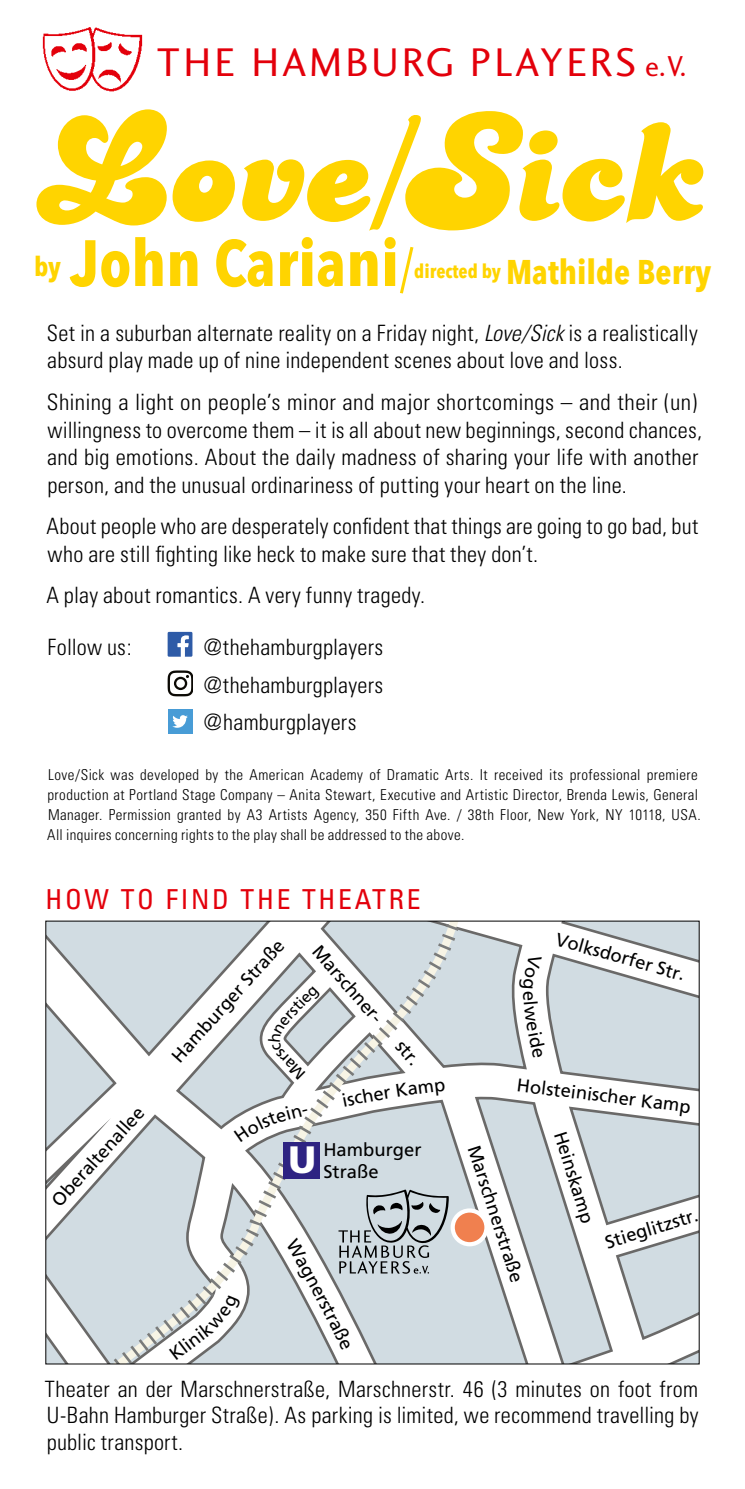
<style>
.page{position:relative;width:745px;height:1489px;background:#fff}
.page>*{position:absolute;margin:0;border:0;box-sizing:border-box;transform-origin:0 0}
.t1{font:700 64.5px "Avenir Next Condensed";color:#ffd400}
.t2{font:41.5px "Charlotte Sans Book Plain";letter-spacing:.075em;color:#e3000b}
.t3{font:700 34px "Avenir Next Condensed";color:#ffd400}
.t4{font:condensed 27.5px "Univers";letter-spacing:.1em;color:#e3000b}
.t5{font:700 26.75px "Avenir Next Condensed";color:#ffd400}
.t6{font:300 condensed 22.5px/27.5px "Univers";letter-spacing:.01em;color:#000}
.t7{font:18.5px "Frutiger";color:#000}
.t8{font:18.25px/21.8px "Frutiger";color:#000}
.t9{font:15.75px "Frutiger";color:#000}
.t10{font:300 condensed 15px/20px "Univers";letter-spacing:.03em;color:#000}
.s1{font-size:29.75px}
.s2{font-style:italic}
.s3{font-size:18.5px}
</style>
<div class="page">
<svg style="left:45px;top:920px;width:654px;height:444px"></svg>
<img style="left:42px;top:27px;width:101px;height:65px">
<svg style="left:167px;top:632px;width:25px;height:24px"></svg>
<svg style="left:167px;top:670px;width:25px;height:26px"></svg>
<div style="left:167px;top:709px;width:25px;height:24px;background:#489cd6"></div>
<svg style="left:172px;top:715px;width:16px;height:12px"></svg>
<svg style="left:36px;top:109px;width:199px;height:116px"></svg>
<svg style="left:242px;top:111px;width:461px;height:120px"></svg>
<svg style="left:285px;top:1237px;width:42px;height:66px"></svg>
<svg style="left:338px;top:1338px;width:13px;height:12px"></svg>
<svg style="left:519px;top:954px;width:25px;height:104px"></svg>
<svg style="left:208px;top:1295px;width:33px;height:34px"></svg>
<svg style="left:234px;top:1106px;width:73px;height:36px"></svg>
<svg style="left:342px;top:1080px;width:103px;height:26px"></svg>
<svg style="left:268px;top:1010px;width:26px;height:40px"></svg>
<h2 class="t2" style="left:156px;top:38px;width:530px">THE HAMBURG PLAYERS <span class="s1">e.V.</span></h2>
<p class="t5" style="left:34px;top:250px;width:28px">by</p>
<h1 class="t1" style="left:70px;top:224px;width:345px">John Cariani<sub>/</sub></h1>
<h3 class="t3" style="left:414px;top:251px;width:298px"><sup>directed</sup> <sup>by</sup> Mathilde Berry</h3>
<p class="t6" style="left:47px;top:319px;width:652px">Set in a suburban alternate reality on a Friday night, <span class="s2">Love/Sick</span> is a realistically absurd play made up of nine independent scenes about love and loss.</p>
<p class="t6" style="left:47px;top:388px;width:656px">Shining a light on people’s minor and major shortcomings – and their (un) willingness to overcome them – it is all about new beginnings, second chances, and big emotions. About the daily madness of sharing your life with another person, and the unusual ordinariness of putting your heart on the line.</p>
<p class="t6" style="left:46px;top:512px;width:653px">About people who are desperately confident that things are going to go bad, but who are still fighting like heck to make sure that they don’t.</p>
<p class="t6" style="left:46px;top:581px;width:380px">A play about romantics. A very funny tragedy.</p>
<p class="t6" style="left:48px;top:633px;width:86px">Follow us:</p>
<p class="t6" style="left:204px;top:628px;width:181px;line-height:37.5px;text-align:justify">@thehamburgplayers @thehamburgplayers @hamburgplayers</p>
<p class="t10" style="left:47px;top:765px;width:654px">Love/Sick was developed by the American Academy of Dramatic Arts. It received its professional premiere production at Portland Stage Company – Anita Stewart, Executive and Artistic Director, Brenda Lewis, General Manager. Permission granted by A3 Artists Agency, 350 Fifth Ave. / 38th Floor, New York, NY 10118, USA.<br>All inquires concerning rights to the play shall be addressed to the above.</p>
<p class="t4" style="left:45px;top:881px;width:376px">HOW TO FIND THE THEATRE</p>
<p class="t8" style="left:47px;top:1196px;width:129px;rotate:-48deg">Ob<span class="s3">e</span>ral<span class="s3">te</span>nal<span class="s3">l</span>ee</p>
<p class="t8" style="left:167px;top:1051px;width:160px;rotate:-48deg">Hamburger Straße</p>
<p class="t8" style="left:324px;top:940px;width:101px;rotate:49deg">Marschner-</p>
<p class="t9" style="left:284px;top:1005px;width:37px;rotate:-46deg">stieg</p>
<p class="t9" style="left:296px;top:1083px;width:37px;rotate:-135deg">Mars</p>
<p class="t8" style="left:407px;top:1035px;width:28px;rotate:49deg">str.</p>
<p class="t8" style="left:288px;top:1138px;width:134px;text-indent:35px">Hamburger<br><sup>U</sup> Straße</p>
<p class="t8" style="left:165px;top:1346px;width:50px;rotate:-37deg">Klinik</p>
<p class="t8" style="left:334px;top:1295px;width:44px;rotate:63deg">str<span class="s3">a</span>ß</p>
<p class="t8" style="left:559px;top:927px;width:135px;rotate:16deg">Volksdorfer Str.</p>
<p class="t7" style="left:518px;top:1073px;width:176px;rotate:7deg">Holsteinischer Kamp</p>
<p class="t8" style="left:483px;top:1142px;width:145px;rotate:72deg">Marschnerstraße</p>
<p class="t8" style="left:569px;top:1128px;width:96px;rotate:72deg">Heinskamp</p>
<p class="t8" style="left:602px;top:1231px;width:98px;rotate:-17deg">Stieglitzstr.</p>
<p class="t8" style="left:515px;top:1389px;width:54px;rotate:-19deg">kstraß</p>
<p class="t6" style="left:45px;top:1375px;width:654px;line-height:26.2px;text-align:justify">Theater an der Marschnerstraße, Marschnerstr. 46 (3 minutes on foot from U-Bahn Hamburger Straße). As parking is limited, we recommend travelling by public transport.</p>
</div>
